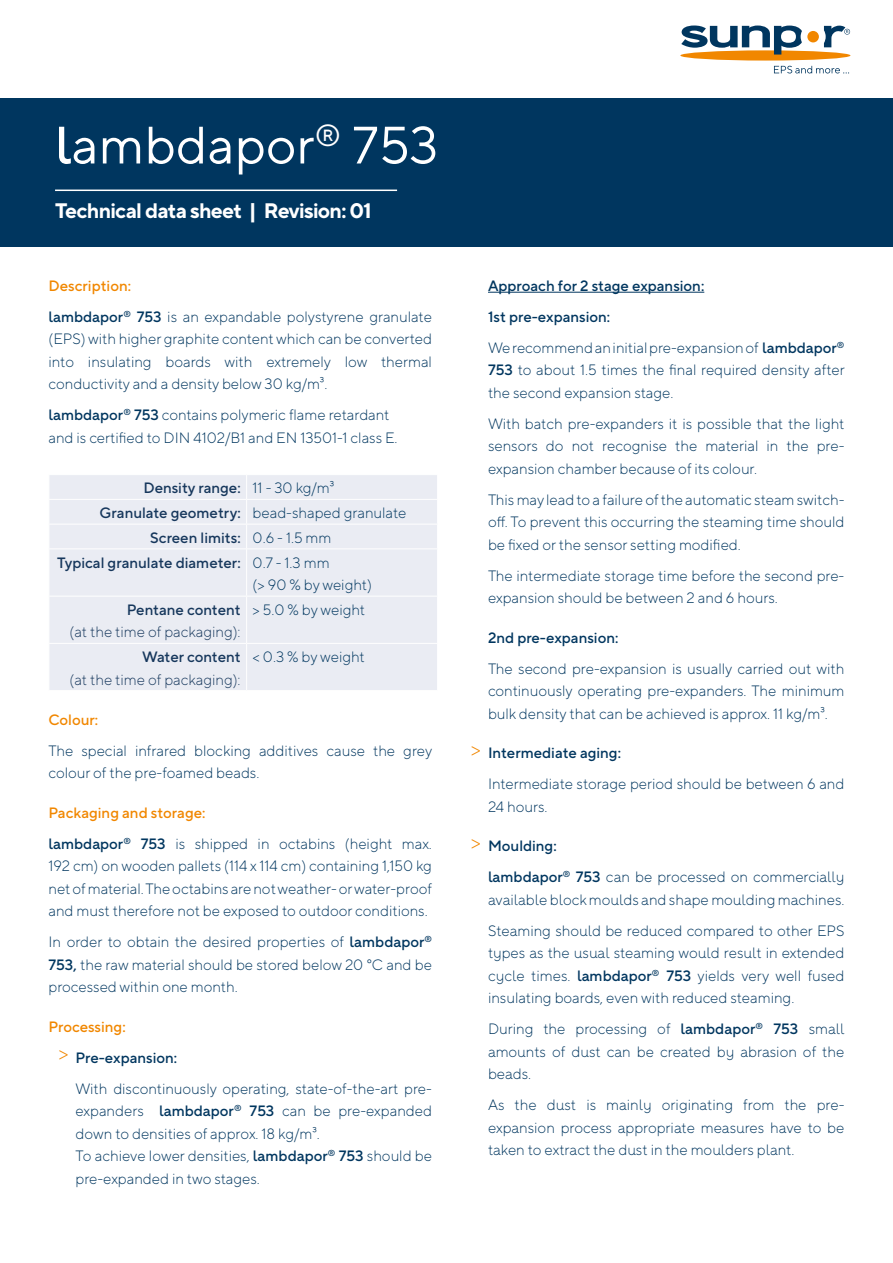
<style>
.page{position:relative;width:893px;height:1263px;background:#fff}
.page>*{position:absolute;margin:0;border:0;box-sizing:border-box;transform-origin:0 0}
.t1{font:52.5px "TT Norms Pro";color:#fff}
.t2{font:700 21px "TT Norms Pro";letter-spacing:-.035em;color:#fff}
.t3{font:300 15px/22.5px "TT Norms Pro";color:#00365f}
.t4{font:500 15px/31px "TT Norms Pro";color:#00365f}
.t5{font:500 15px "TT Norms Pro";color:#16375c}
.t6{font:300 15px "TT Norms Pro";color:#16375c}
.t7{font:500 15px "TT Norms Pro";color:#f18700}
.s1{font-weight:500}
.s2{font-weight:500;color:#f18700}
.s3{font-weight:300;color:#00365f}
.s4{font-weight:500;color:#16375c}
.s5{font-weight:300;font-size:21px;color:#f18700}
.s6{font-weight:300}
.s7{font-size:21px;color:#f18700}
</style>
<div class="page">
<div style="left:0;top:98px;width:893px;height:148px;background:#00365f"></div>
<hr style="left:55px;top:190px;width:342px;height:1px;background:#fff">
<div style="left:680px;top:50px;width:170px;height:11px;background:#f18700;border-radius:50%"></div>
<div style="left:807px;top:31px;width:12px;height:11px;background:#f18700;border-radius:50%"></div>
<svg style="left:824px;top:26px;width:26px;height:21px"></svg>
<svg style="left:681px;top:26px;width:121px;height:29px"></svg>
<svg style="left:774px;top:66px;width:75px;height:7px"></svg>
<div style="left:50px;top:475px;width:387px;height:215px;background:#eaecf3"></div>
<hr style="left:49px;top:499px;width:198px;height:1px;background:#fff">
<hr style="left:247px;top:499px;width:191px;height:1px;background:#fff">
<hr style="left:49px;top:524px;width:198px;height:1px;background:#fff">
<svg style="left:49px;top:475px;width:1px;height:73px"></svg>
<hr style="left:247px;top:524px;width:191px;height:1px;background:#fff">
<svg style="left:246px;top:475px;width:1px;height:73px"></svg>
<hr style="left:49px;top:548px;width:198px;height:1px;background:#fff">
<hr style="left:247px;top:548px;width:191px;height:1px;background:#fff">
<hr style="left:246px;top:549px;width:1px;height:47px;background:#fff">
<hr style="left:49px;top:596px;width:198px;height:1px;background:#fff">
<hr style="left:247px;top:596px;width:191px;height:1px;background:#fff">
<hr style="left:246px;top:596px;width:1px;height:47px;background:#fff">
<hr style="left:49px;top:643px;width:198px;height:1px;background:#fff">
<hr style="left:247px;top:643px;width:191px;height:1px;background:#fff">
<hr style="left:246px;top:644px;width:1px;height:46px;background:#fff">
<hr style="left:488px;top:292px;width:216px;height:1px;background:#00365f">
<h1 class="t1" style="left:55px;top:111px;width:385px"><span class="s1">l</span>ambdapor<sup>®</sup> 753</h1>
<h2 class="t2" style="left:55px;top:197px;width:318px">Technical data sheet | Revision: 01</h2>
<p class="t3" style="left:49px;top:269px;width:385px;line-height:31px"><span class="s2">Description:<br></span><span class="s1">lambdapor</span><sup>®</sup> <span class="s1">753</span> is an expandable polystyrene granulate</p>
<p class="t3" style="left:49px;top:327px;width:385px;text-align:justify">(EPS) with higher graphite content which can be converted into insulating boards with extremely low thermal conductivity and a density below 30 kg/m³.</p>
<p class="t3" style="left:49px;top:403px;width:351px"><span class="s1">lambdapor</span><sup>®</sup> <span class="s1">753</span> contains polymeric flame retardant and is certified to DIN 4102/B1 and EN 13501-1 class E.</p>
<p class="t5" style="left:143px;top:478px;width:192px">Density range: <span class="s3">11 - 30 kg/m³</span></p>
<p class="t3" style="left:99px;top:501px;width:308px"><span class="s4">Granulate geometry:</span> bead-shaped granulate</p>
<p class="t5" style="left:150px;top:528px;width:183px">Screen limits: <span class="s3">0.6 - 1.5 mm</span></p>
<p class="t5" style="left:57px;top:553px;width:274px">Typical granulate diameter: <span class="s3">0.7 - 1.3 mm</span></p>
<p class="t3" style="left:253px;top:573px;width:121px">(&gt; 90 % by weight)</p>
<p class="t5" style="left:127px;top:600px;width:115px">Pentane content</p>
<p class="t6" style="left:70px;top:622px;width:172px">(at the time of packaging):</p>
<p class="t3" style="left:253px;top:598px;width:114px">&gt; 5.0 % by weight</p>
<p class="t5" style="left:142px;top:647px;width:100px">Water content</p>
<p class="t6" style="left:70px;top:670px;width:172px">(at the time of packaging):</p>
<p class="t3" style="left:253px;top:645px;width:114px">&lt; 0.3 % by weight</p>
<p class="t7" style="left:49px;top:709px;width:51px">Colour:</p>
<p class="t3" style="left:49px;top:738px;width:385px">The special infrared blocking additives cause the grey colour of the pre-foamed beads.</p>
<p class="t3" style="left:49px;top:796px;width:385px;line-height:31px"><span class="s2">Packaging and storage:<br></span><span class="s1">lambdapor</span><sup>®</sup> <span class="s1">753</span> is shipped in octabins (height max.</p>
<p class="t3" style="left:49px;top:854px;width:385px;text-align:justify">192 cm) on wooden pallets (114 x 114 cm) containing 1,150 kg net of material. The octabins are not weather- or water-proof and must therefore not be exposed to outdoor conditions.</p>
<p class="t3" style="left:49px;top:930px;width:385px;text-align:justify">In order to obtain the desired properties of <span class="s1">lambdapor</span><sup>® </sup><span class="s1">753,</span> the raw material should be stored below 20 °C and be processed within one month.</p>
<p class="t7" style="left:49px;top:1016px;width:79px">Processing:</p>
<p class="t4" style="left:59px;top:1041px;width:120px"><span class="s5">&gt;</span> Pre-expansion:</p>
<p class="t3" style="left:76px;top:1076px;width:358px">With discontinuously operating, state-of-the-art pre-</p>
<p class="t3" style="left:76px;top:1099px;width:358px">expanders <span class="s1">lambdapor</span><sup>®</sup> <span class="s1">753</span> can be pre-expanded down to densities of approx. 18 kg/m³.<br>To achieve lower densities, <span class="s1">lambdapor</span><sup>®</sup> <span class="s1">753</span> should be pre-expanded in two stages.</p>
<p class="t4" style="left:488px;top:269px;width:358px">Approach for 2 stage expansion:<br>1st pre-expansion:<br><span class="s6">We recommend an initial pre-expansion of</span> lambdapor<sup>®</sup></p>
<p class="t3" style="left:488px;top:358px;width:358px"><span class="s1">753</span> to about 1.5 times the final required density after the second expansion stage.</p>
<p class="t3" style="left:488px;top:412px;width:358px;text-align:justify">With batch pre-expanders it is possible that the light sensors do not recognise the material in the pre&shy;expansion chamber because of its colour.</p>
<p class="t3" style="left:488px;top:488px;width:358px;text-align:justify">This may lead to a failure of the automatic steam switch&shy;off. To prevent this occurring the steaming time should be fixed or the sensor setting modified.</p>
<p class="t3" style="left:488px;top:564px;width:358px">The intermediate storage time before the second pre&shy;expansion should be between 2 and 6 hours.</p>
<p class="t4" style="left:488px;top:621px;width:132px">2nd pre-expansion:</p>
<p class="t3" style="left:488px;top:657px;width:358px;text-align:justify">The second pre-expansion is usually carried out with continuously operating pre-expanders. The minimum bulk density that can be achieved is approx. 11 kg/m³.</p>
<p class="t3" style="left:488px;top:737px;width:358px;line-height:31px;text-indent:-17px"><span class="s7">&gt;</span> <span class="s1">Intermediate aging:<br></span>Intermediate storage period should be between 6 and</p>
<p class="t3" style="left:488px;top:795px;width:61px">24 hours.</p>
<p class="t3" style="left:488px;top:830px;width:358px;line-height:31px;text-indent:-17px"><span class="s7">&gt;</span> <span class="s1">Moulding:<br>lambdapor</span><sup>®</sup> <span class="s1">753</span> can be processed on commercially</p>
<p class="t3" style="left:488px;top:883px;width:358px;line-height:31px">available block moulds and shape moulding machines.<br>Steaming should be reduced compared to other EPS</p>
<p class="t3" style="left:488px;top:941px;width:358px;text-align:justify">types as the usual steaming would result in extended cycle times. <span class="s1">lambdapor</span><sup>®</sup> <span class="s1">753</span> yields very well fused insulating boards, even with reduced steaming.</p>
<p class="t3" style="left:488px;top:1017px;width:358px;text-align:justify">During the processing of <span class="s1">lambdapor</span><sup>®</sup> <span class="s1">753</span> small amounts of dust can be created by abrasion of the beads.</p>
<p class="t3" style="left:488px;top:1093px;width:358px;text-align:justify">As the dust is mainly originating from the pre&shy;expansion process appropriate measures have to be taken to extract the dust in the moulders plant.</p>
</div>
